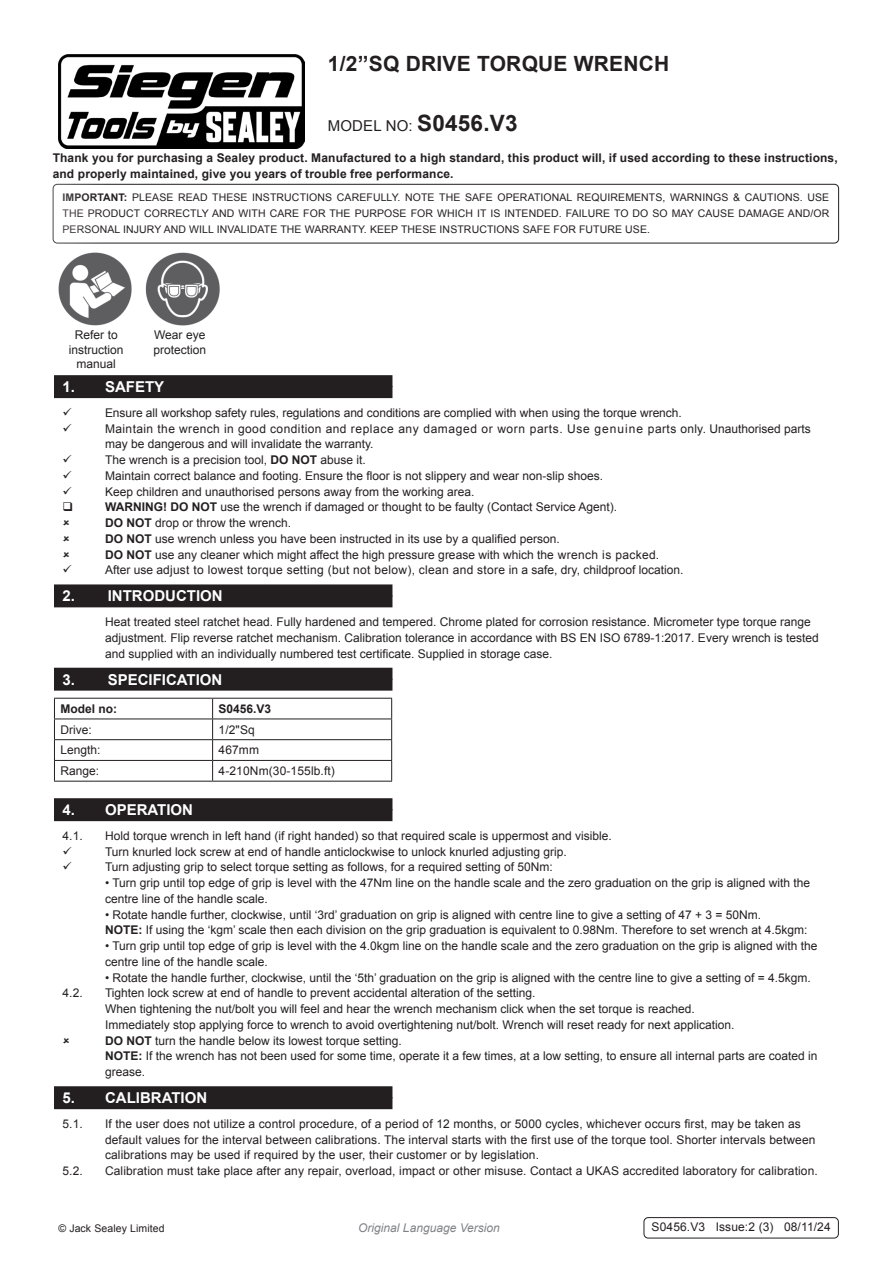
<style>
.page{position:relative;width:893px;height:1263px;background:#fff}
.page>*{position:absolute;margin:0;border:0;box-sizing:border-box;transform-origin:0 0}
.Product_Description{font:700 21px "Arial";letter-spacing:.01em;color:#231f20}
.t1{font:700 15px "Arial";color:#fff}
.Product_Description-2{font:15px "Arial";letter-spacing:.01em;color:#231f20}
.Body{font:12px/15.8px "Arial";color:#231f20}
.Body-2{font:700 12px/15.8px "Arial";letter-spacing:.01em;color:#231f20}
.Body-3{font:12px/15.8px "Arial";letter-spacing:.035em;color:#231f20}
.Body-4{font:12px "Arial";letter-spacing:.025em;color:#231f20}
.Body__Footer{font:12px "Arial";letter-spacing:.01em;color:#231f20}
.t2{font:italic 12px "Arial";color:#808285}
.Body__Justified__7pt{font:10.5px/15.8px "Arial";letter-spacing:.01em;color:#231f20;text-align:justify}
.s1{font-weight:700;font-size:22.5px}
.s2{font-weight:700}
.s3{font-weight:400;font-size:12px;color:#231f20}
</style>
<div class="page">
<img style="left:59px;top:54px;width:245px;height:94px">
<div style="left:53px;top:184px;width:786px;height:59px;border:1px solid #231f20;border-radius:4px"></div>
<div style="left:54px;top:386px;width:338px;height:12px;background:#231f20"></div>
<div style="left:54px;top:375px;width:338px;height:12px;background:#231f20"></div>
<div style="left:54px;top:595px;width:338px;height:12px;background:#231f20"></div>
<div style="left:54px;top:584px;width:338px;height:12px;background:#231f20"></div>
<div style="left:54px;top:679px;width:338px;height:12px;background:#231f20"></div>
<div style="left:54px;top:668px;width:338px;height:12px;background:#231f20"></div>
<div style="left:54px;top:809px;width:338px;height:12px;background:#231f20"></div>
<div style="left:54px;top:798px;width:338px;height:12px;background:#231f20"></div>
<div style="left:54px;top:1097px;width:338px;height:12px;background:#231f20"></div>
<div style="left:54px;top:1086px;width:338px;height:12px;background:#231f20"></div>
<img style="left:58px;top:252px;width:74px;height:74px">
<img style="left:145px;top:252px;width:75px;height:74px">
<hr style="left:54px;top:739px;width:159px;height:1px;background:#231f20">
<hr style="left:213px;top:739px;width:179px;height:1px;background:#231f20">
<hr style="left:54px;top:760px;width:159px;height:1px;background:#231f20">
<hr style="left:213px;top:760px;width:179px;height:1px;background:#231f20">
<hr style="left:54px;top:781px;width:159px;height:1px;background:#231f20">
<hr style="left:213px;top:781px;width:179px;height:1px;background:#231f20">
<hr style="left:54px;top:698px;width:159px;height:1px;background:#231f20">
<svg style="left:54px;top:698px;width:1px;height:83px"></svg>
<hr style="left:213px;top:698px;width:179px;height:1px;background:#231f20">
<svg style="left:212px;top:698px;width:1px;height:83px"></svg>
<svg style="left:391px;top:698px;width:1px;height:83px"></svg>
<hr style="left:54px;top:718px;width:159px;height:1px;background:#231f20">
<hr style="left:213px;top:718px;width:179px;height:1px;background:#231f20">
<div style="left:644px;top:1217px;width:195px;height:21px;border:1px solid #231f20;border-radius:4px"></div>
<p class="Product_Description" style="left:328px;top:50px;width:343px">1/2’’SQ DRIVE TORQUE WRENCH</p>
<p class="Product_Description-2" style="left:328px;top:116px;width:191px">MODEL NO: <span class="s1">S0456.V3</span></p>
<p class="Body-2" style="left:53px;top:150px;width:786px">Thank you for purchasing a Sealey product. Manufactured to a high standard, this product will, if used according to these instructions, and properly maintained, give you years of trouble free performance.</p>
<p class="Body__Justified__7pt" style="left:62px;top:190px;width:768px"><span class="s2">IMPORTANT:</span> PLEASE READ THESE INSTRUCTIONS CAREFULLY. NOTE THE SAFE OPERATIONAL REQUIREMENTS, WARNINGS &amp; CAUTIONS. USE THE PRODUCT CORRECTLY AND WITH CARE FOR THE PURPOSE FOR WHICH IT IS INTENDED. FAILURE TO DO SO MAY CAUSE DAMAGE AND/OR PERSONAL INJURY AND WILL INVALIDATE THE WARRANTY. KEEP THESE INSTRUCTIONS SAFE FOR FUTURE USE.</p>
<p class="Body" style="left:69px;top:328px;width:56px;line-height:14.4px;text-align:center">Refer to instruction manual</p>
<p class="Body" style="left:154px;top:327px;width:53px">Wear eye</p>
<p class="Body" style="left:153px;top:342px;width:54px">protection</p>
<p class="t1" style="left:63px;top:377px;width:103px">1. SAFETY</p>
<p class="Body" style="left:105px;top:405px;width:578px">Ensure all workshop safety rules, regulations and conditions are complied with when using the torque wrench.</p>
<p class="Body-3" style="left:105px;top:421px;width:707px">Maintain the wrench in good condition and replace any damaged or worn parts. Use genuine parts only. Unauthorised parts may be dangerous and will invalidate the warranty.</p>
<p class="Body" style="left:105px;top:452px;width:262px">The wrench is a precision tool, <span class="s2">DO NOT</span> abuse it.</p>
<p class="Body" style="left:105px;top:468px;width:500px">Maintain correct balance and footing. Ensure the floor is not slippery and wear non-slip shoes.</p>
<p class="Body" style="left:105px;top:484px;width:371px">Keep children and unauthorised persons away from the working area.</p>
<p class="Body" style="left:105px;top:499px;width:514px"><span class="s2">WARNING! DO NOT</span> use the wrench if damaged or thought to be faulty (Contact Service Agent).</p>
<p class="Body" style="left:105px;top:515px;width:188px"><span class="s2">DO NOT</span> drop or throw the wrench.</p>
<p class="Body" style="left:105px;top:531px;width:456px"><span class="s2">DO NOT</span> use wrench unless you have been instructed in its use by a qualified person.</p>
<p class="Body" style="left:105px;top:547px;width:556px"><span class="s2">DO NOT</span> use any cleaner which might affect the high pressure grease with which the wrench is packed.</p>
<p class="Body-4" style="left:105px;top:562px;width:580px">After use adjust to lowest torque setting (but not below), clean and store in a safe, dry, childproof location.</p>
<p class="t1" style="left:63px;top:586px;width:162px">2. <span class="s3">i</span>INTRODUCTION</p>
<p class="Body" style="left:105px;top:614px;width:715px">Heat treated steel ratchet head. Fully hardened and tempered. Chrome plated for corrosion resistance. Micrometer type torque range adjustment. Flip reverse ratchet mechanism. Calibration tolerance in accordance with BS EN ISO 6789-1:2017. Every wrench is tested and supplied with an individually numbered test certificate. Supplied in storage case.</p>
<p class="t1" style="left:63px;top:669px;width:161px">3. <span class="s3">i</span>SPECIFICATION</p>
<p class="Body-2" style="left:60px;top:701px;width:58px">Model no:</p>
<p class="Body-2" style="left:219px;top:701px;width:54px">S0456.V3</p>
<p class="Body" style="left:60px;top:722px;width:33px">Drive:</p>
<p class="Body" style="left:219px;top:722px;width:38px">1/2"Sq</p>
<p class="Body" style="left:60px;top:742px;width:42px">Length:</p>
<p class="Body" style="left:219px;top:742px;width:42px">467mm</p>
<p class="Body" style="left:60px;top:763px;width:40px">Range:</p>
<p class="Body" style="left:219px;top:763px;width:118px">4-210Nm(30-155lb.ft)</p>
<p class="t1" style="left:63px;top:800px;width:132px">4. OPERATION</p>
<p class="Body" style="left:63px;top:828px;width:22px">4.1.</p>
<p class="Body" style="left:105px;top:828px;width:508px">Hold torque wrench in left hand (if right handed) so that required scale is uppermost and visible.</p>
<p class="Body" style="left:105px;top:844px;width:463px">Turn knurled lock screw at end of handle anticlockwise to unlock knurled adjusting grip.</p>
<p class="Body" style="left:105px;top:859px;width:449px">Turn adjusting grip to select torque setting as follows, for a required setting of 50Nm:</p>
<p class="Body" style="left:105px;top:875px;width:707px">• Turn grip until top edge of grip is level with the 47Nm line on the handle scale and the zero graduation on the grip is aligned with the centre line of the handle scale.</p>
<p class="Body" style="left:105px;top:907px;width:658px">• Rotate handle further, clockwise, until ‘3rd’ graduation on grip is aligned with centre line to give a setting of 47 + 3 = 50Nm.</p>
<p class="Body" style="left:105px;top:922px;width:704px"><span class="s2">NOTE:</span> If using the ‘kgm’ scale then each division on the grip graduation is equivalent to 0.98Nm. Therefore to set wrench at 4.5kgm:</p>
<p class="Body" style="left:105px;top:938px;width:714px">• Turn grip until top edge of grip is level with the 4.0kgm line on the handle scale and the zero graduation on the grip is aligned with the centre line of the handle scale.</p>
<p class="Body" style="left:105px;top:970px;width:707px">• Rotate the handle further, clockwise, until the ‘5th’ graduation on the grip is aligned with the centre line to give a setting of = 4.5kgm.</p>
<p class="Body" style="left:63px;top:985px;width:22px">4.2.</p>
<p class="Body" style="left:105px;top:985px;width:432px">Tighten lock screw at end of handle to prevent accidental alteration of the setting.</p>
<p class="Body" style="left:105px;top:1001px;width:631px">When tightening the nut/bolt you will feel and hear the wrench mechanism click when the set torque is reached.<br>Immediately stop applying force to wrench to avoid overtightening nut/bolt. Wrench will reset ready for next application.</p>
<p class="Body" style="left:105px;top:1033px;width:298px"><span class="s2">DO NOT</span> turn the handle below its lowest torque setting.</p>
<p class="Body" style="left:105px;top:1048px;width:714px"><span class="s2">NOTE:</span> If the wrench has not been used for some time, operate it a few times, at a low setting, to ensure all internal parts are coated in grease.</p>
<p class="t1" style="left:63px;top:1088px;width:146px">5. CALIBRATION</p>
<p class="Body" style="left:63px;top:1116px;width:22px">5.1.</p>
<p class="Body" style="left:105px;top:1116px;width:712px">If the user does not utilize a control procedure, of a period of 12 months, or 5000 cycles, whichever occurs first, may be taken as default values for the interval between calibrations. The interval starts with the first use of the torque tool. Shorter intervals between calibrations may be used if required by the user, their customer or by legislation.</p>
<p class="Body" style="left:63px;top:1163px;width:22px">5.2.</p>
<p class="Body" style="left:105px;top:1163px;width:714px">Calibration must take place after any repair, overload, impact or other misuse. Contact a UKAS accredited laboratory for calibration.</p>
<p class="Body__Justified__7pt" style="left:58px;top:1220px;width:108px">© Jack Sealey Limited</p>
<p class="t2" style="left:358px;top:1219px;width:143px">Original Language Version</p>
<p class="Body__Footer" style="left:652px;top:1219px;width:181px">S0456.V3 Issue:2 (3) 08/11/24</p>
</div>
